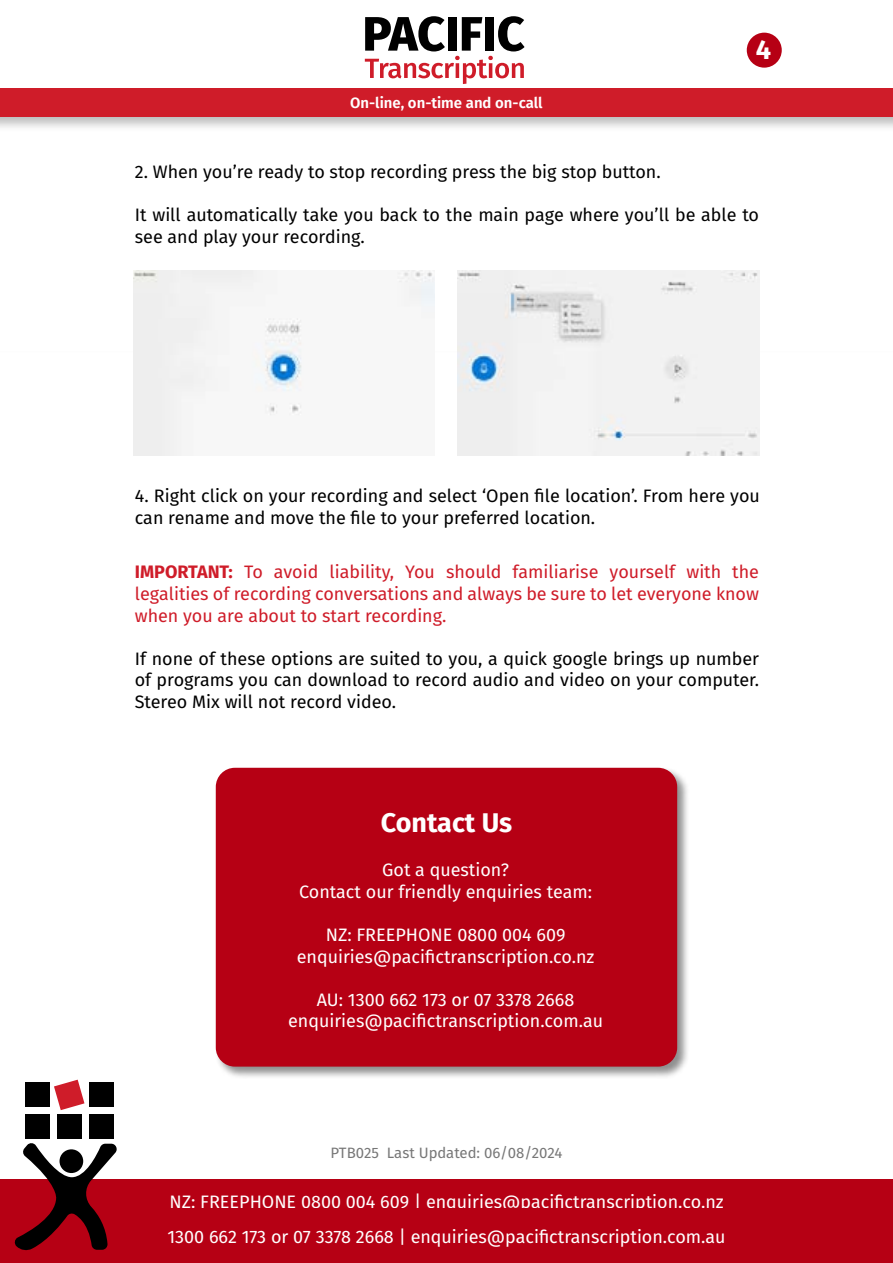
<style>
.page{position:relative;width:893px;height:1263px;background:#fff}
.page>*{position:absolute;margin:0;border:0;box-sizing:border-box;transform-origin:0 0}
.t1{font:700 27.15px "Fira Sans";color:#fff}
.t2{font:700 27px "Fira Sans";color:#fff}
.t3{font:18px/21.6px "Fira Sans";color:#000}
.t4{font:18px/21.6px "Fira Sans";color:#fff;text-align:center}
.t5{font:18px/21.6px "Fira Sans";color:#cf1c29;text-align:justify}
.t6{font:15px "Fira Sans";color:#777}
.t7{font:600 15px "Fira Sans";color:#fff}
.s1{font-weight:700}
</style>
<div class="page">
<div style="left:0;top:106px;width:893px;height:1056px;background:#000;opacity:.27"></div>
<div style="left:0;top:342px;width:893px;height:869px;background:#fff"></div>
<div style="left:0;top:1179px;width:893px;height:41px;background:#b60014"></div>
<div style="left:0;top:1209px;width:893px;height:54px;background:#b60014"></div>
<svg style="left:14px;top:1143px;width:103px;height:108px"></svg>
<div style="left:60px;top:1149px;width:23px;height:24px;background:#000;border-radius:50%"></div>
<div style="left:25px;top:1082px;width:25px;height:25px;background:#000"></div>
<svg style="left:54px;top:1080px;width:30px;height:30px"></svg>
<div style="left:89px;top:1082px;width:25px;height:25px;background:#000"></div>
<div style="left:25px;top:1114px;width:25px;height:25px;background:#000"></div>
<div style="left:57px;top:1114px;width:25px;height:25px;background:#000"></div>
<div style="left:89px;top:1114px;width:25px;height:25px;background:#000"></div>
<div style="left:0;top:88px;width:893px;height:28px;background:#cf1c29"></div>
<svg style="left:365px;top:16px;width:160px;height:68px"></svg>
<div style="left:747px;top:33px;width:35px;height:35px;background:#b60014;border-radius:50%"></div>
<img style="left:134px;top:271px;width:300px;height:184px">
<img style="left:457px;top:271px;width:302px;height:184px">
<div style="left:214px;top:766px;width:476px;height:312px;background:#000;opacity:.44"></div>
<div style="left:219px;top:770px;width:455px;height:294px;background:#b60014;border-radius:16px"></div>
<div style="left:216px;top:768px;width:461px;height:298px;border:5px solid #b60014;border-radius:16px"></div>
<p class="t7" style="left:350px;top:90px;width:194px">On-line, on-time and on-call</p>
<h1 class="t1" style="left:756px;top:27px;width:17px">4</h1>
<p class="t3" style="left:135px;top:161px;width:527px">2. When you’re ready to stop recording press the big stop button.</p>
<p class="t3" style="left:135px;top:204px;width:626px">It will automatically take you back to the main page where you’ll be able to see and play your recording.</p>
<p class="t3" style="left:135px;top:485px;width:627px">4. Right click on your recording and select ‘Open file location’. From here you can rename and move the file to your preferred location.</p>
<p class="t5" style="left:135px;top:561px;width:626px"><span class="s1">IMPORTANT:</span> To avoid liability, You should familiarise yourself with the legalities of recording conversations and always be sure to let everyone know when you are about to start recording.</p>
<p class="t3" style="left:135px;top:647px;width:626px;text-align:justify">If none of these options are suited to you, a quick google brings up number of programs you can download to record audio and video on your computer.<br>Stereo Mix will not record video.</p>
<h2 class="t2" style="left:381px;top:800px;width:133px">Contact Us</h2>
<p class="t4" style="left:299px;top:858px;width:294px">Got a question?<br>Contact our friendly enquiries team:</p>
<p class="t4" style="left:297px;top:923px;width:299px">NZ: FREEPHONE 0800 004 609 enquiries@pacifictranscription.co.nz</p>
<p class="t4" style="left:288px;top:988px;width:316px">AU: 1300 662 173 or 07 3378 2668 enquiries@pacifictranscription.com.au</p>
<p class="t6" style="left:331px;top:1142px;width:233px">PTB025 Last Updated: 06/08/2024</p>
<p class="t4" style="left:167px;top:1184px;width:560px;line-height:34.7px;text-align:left">NZ: FREEPHONE 0800 004 609 | enquiries@pacifictranscription.co.nz<br>1300 662 173 or 07 3378 2668 | enquiries@pacifictranscription.com.au</p>
</div>
